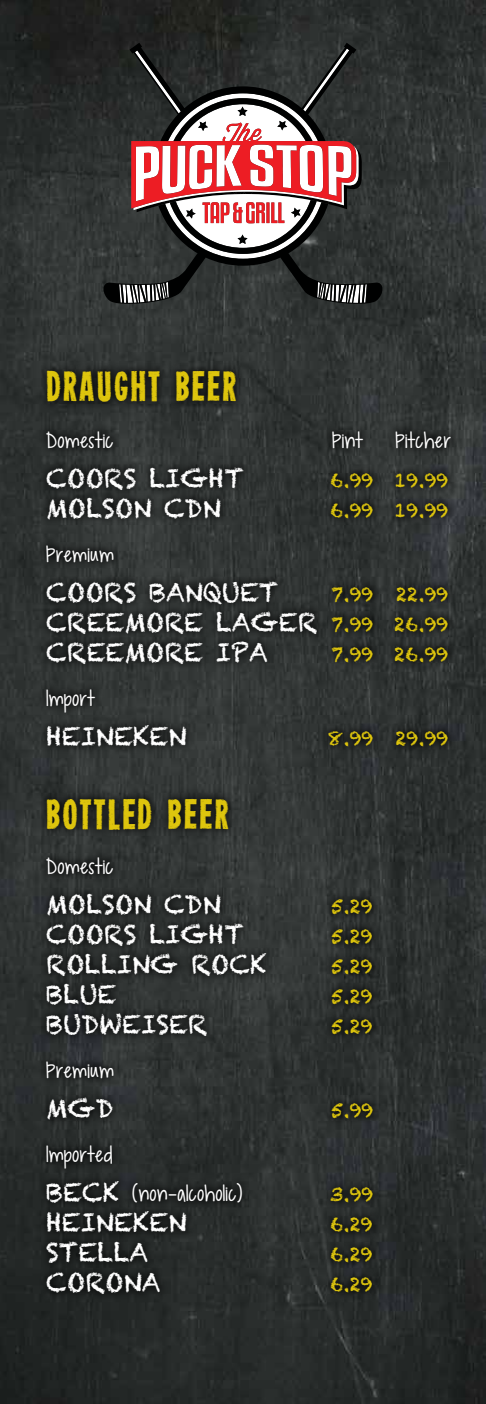
<style>
.page{position:relative;width:486px;height:1404px;background:#fff}
.page>*{position:absolute;margin:0;border:0;box-sizing:border-box;transform-origin:0 0}
.t1{font:37.5px "Heavyweight";letter-spacing:.035em;color:#dec50d}
.t2{font:25.5px/30px "Chalkduster";color:#fff}
.t3{font:19.5px "Chalkduster";color:#dec50d}
.t4{font:16.5px "KG Dropsof Jupiter";letter-spacing:.01em;color:#fff}
.s1{font-size:19.5px;color:#dec50d}
.s2{font-family:"Chalkduster";font-size:25.5px}
</style>
<div class="page">
<img style="left:0;top:0;width:486px;height:1404px">
<svg style="left:101px;top:43px;width:284px;height:261px"></svg>
<div style="left:38px;top:362px;width:422px;height:941px;background:#000;opacity:.75"></div>
<h1 class="t1" style="left:46px;top:371px;width:192px">DRAUGHT BEER</h1>
<p class="t4" style="left:46px;top:427px;width:69px">Domestic</p>
<p class="t4" style="left:332px;top:427px;width:32px">Pint</p>
<p class="t4" style="left:396px;top:427px;width:57px">Pitcher</p>
<p class="t2" style="left:46px;top:463px;width:199px">COORS LIGHT</p>
<p class="t3" style="left:330px;top:469px;width:120px">6.99 19.99</p>
<p class="t2" style="left:46px;top:493px;width:176px">MOLSON CDN</p>
<p class="t3" style="left:330px;top:499px;width:120px">6.99 19.99</p>
<p class="t4" style="left:46px;top:541px;width:69px">Premium</p>
<p class="t2" style="left:46px;top:577px;width:234px">COORS BANQUET</p>
<p class="t3" style="left:332px;top:583px;width:118px">7.99 22.99</p>
<p class="t2" style="left:46px;top:607px;width:404px">CREEMORE LAGER <span class="s1">7.99 26.99<br></span>CREEMORE IPA</p>
<p class="t3" style="left:332px;top:643px;width:118px">7.99 26.99</p>
<p class="t4" style="left:46px;top:685px;width:50px">Import</p>
<p class="t2" style="left:46px;top:721px;width:142px">HEINEKEN</p>
<p class="t3" style="left:328px;top:727px;width:122px">8.99 29.99</p>
<h1 class="t1" style="left:46px;top:799px;width:184px">bottled BEER</h1>
<p class="t4" style="left:46px;top:853px;width:69px">Domestic</p>
<p class="t2" style="left:46px;top:889px;width:176px">MOLSON CDN</p>
<p class="t3" style="left:331px;top:895px;width:43px">5.29</p>
<p class="t2" style="left:46px;top:919px;width:199px">COORS LIGHT</p>
<p class="t3" style="left:331px;top:925px;width:43px">5.29</p>
<p class="t2" style="left:46px;top:949px;width:222px">ROLLING ROCK</p>
<p class="t3" style="left:331px;top:955px;width:43px">5.29</p>
<p class="t2" style="left:46px;top:979px;width:72px">BLUE</p>
<p class="t3" style="left:331px;top:985px;width:43px">5.29</p>
<p class="t2" style="left:46px;top:1009px;width:163px">BUDWEISER</p>
<p class="t3" style="left:331px;top:1015px;width:43px">5.29</p>
<p class="t4" style="left:46px;top:1057px;width:69px">Premium</p>
<p class="t2" style="left:46px;top:1093px;width:69px">MGD</p>
<p class="t3" style="left:331px;top:1099px;width:44px">5.99</p>
<p class="t4" style="left:46px;top:1141px;width:68px">Imported</p>
<p class="t4" style="left:46px;top:1180px;width:198px"><span class="s2">BECK</span> (non-alcoholic)</p>
<p class="t3" style="left:330px;top:1183px;width:45px">3.99</p>
<p class="t2" style="left:46px;top:1207px;width:142px">HEINEKEN</p>
<p class="t3" style="left:330px;top:1213px;width:44px">6.29</p>
<p class="t2" style="left:46px;top:1237px;width:104px">STELLA</p>
<p class="t3" style="left:330px;top:1243px;width:44px">6.29</p>
<p class="t2" style="left:46px;top:1267px;width:116px">CORONA</p>
<p class="t3" style="left:330px;top:1273px;width:44px">6.29</p>
</div>
